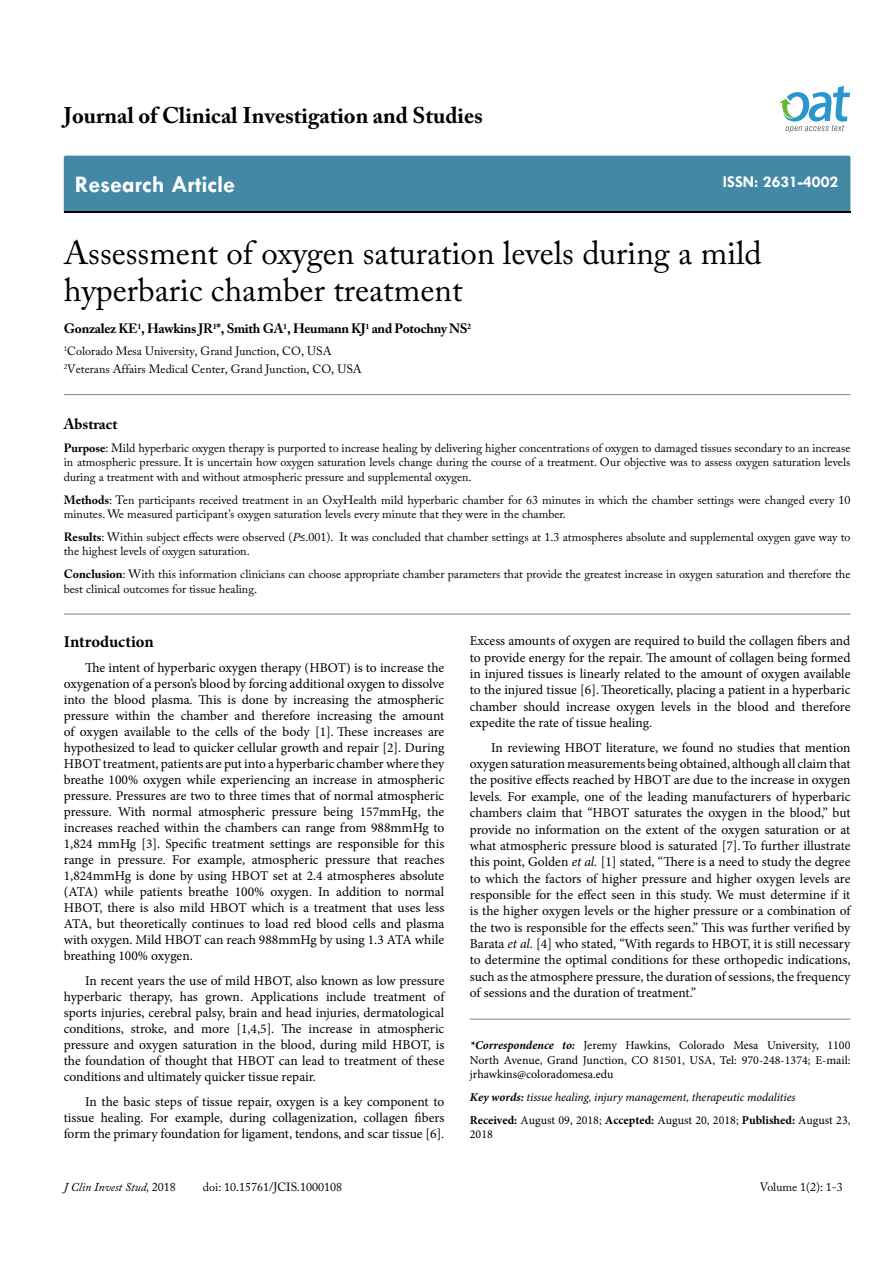
<style>
.page{position:relative;width:893px;height:1263px;background:#fff}
.page>*{position:absolute;margin:0;border:0;box-sizing:border-box;transform-origin:0 0}
.t1{font:33px/37.5px "Adobe Caslon Pro";color:#000}
.t2{font:700 24px "Tw Cen";color:#fff}
.t3{font:700 22.5px "Adobe Caslon Pro";color:#000}
.t4{font:700 16.5px "Tw Cen";color:#fff}
.t5{font:700 16.5px "Minion Pro";letter-spacing:-.005em;color:#000}
.t6{font:700 15px "Adobe Caslon Pro";color:#000}
.t7{font:13.5px/16px "Minion Pro";letter-spacing:-.005em;color:#000;text-align:justify}
.t8{font:700 13.5px "Adobe Caslon Pro";letter-spacing:-.02em;color:#000}
.t9{font:12px/14.4px "Adobe Caslon Pro";color:#000}
.t10{font:12px/14.4px "Minion Pro";color:#000;text-align:justify}
.t11{font:italic 12px/23px "Minion Pro";letter-spacing:-.01em;color:#000}
.t12{font:italic 12px "Adobe Caslon Pro";color:#000}
.s1{font-weight:700}
.s2{font-style:italic}
.s3{font-weight:700;font-style:italic}
.s4{font-weight:700;font-style:normal}
.s5{font-style:normal}
</style>
<div class="page">
<div style="left:64px;top:156px;width:786px;height:56px;background:#4389a5"></div>
<svg style="left:779px;top:86px;width:71px;height:47px"></svg>
<hr style="left:64px;top:394px;width:786px;height:1px;background:#808285">
<hr style="left:64px;top:614px;width:786px;height:1px;background:#808285">
<hr style="left:470px;top:1019px;width:380px;height:1px;background:#808285">
<h3 class="t3" style="left:64px;top:102px;width:420px">Journal of Clinical Investigation and Studies</h3>
<h2 class="t2" style="left:75px;top:170px;width:162px">Research Article</h2>
<p class="t4" style="left:723px;top:172px;width:117px">ISSN: 2631-4002</p>
<h1 class="t1" style="left:64px;top:233px;width:699px">Assessment of oxygen saturation levels during a mild hyperbaric chamber treatment</h1>
<p class="t8" style="left:64px;top:320px;width:409px">Gonzalez KE<sup>1</sup>, Hawkins JR<sup>1</sup>*, Smith GA<sup>1</sup>, Heumann KJ<sup>1</sup> and Potochny NS<sup>2</sup></p>
<p class="t9" style="left:64px;top:342px;width:300px;line-height:18px"><sup>1</sup>Colorado Mesa University, Grand Junction, CO, USA<br><sup>2</sup>Veterans Affairs Medical Center, Grand Junction, CO, USA</p>
<p class="t6" style="left:64px;top:415px;width:55px">Abstract</p>
<p class="t9" style="left:64px;top:441px;width:788px;text-align:justify"><span class="s1">Purpose</span>: Mild hyperbaric oxygen therapy is purported to increase healing by delivering higher concentrations of oxygen to damaged tissues secondary to an increase in atmospheric pressure. It is uncertain how oxygen saturation levels change during the course of a treatment. Our objective was to assess oxygen saturation levels during a treatment with and without atmospheric pressure and supplemental oxygen.</p>
<p class="t9" style="left:64px;top:492px;width:788px"><span class="s1">Methods</span>: Ten participants received treatment in an OxyHealth mild hyperbaric chamber for 63 minutes in which the chamber settings were changed every 10 minutes. We measured participant’s oxygen saturation levels every minute that they were in the chamber.</p>
<p class="t9" style="left:64px;top:530px;width:788px"><span class="s1">Results</span>: Within subject effects were observed (<span class="s2">P</span>≤.001). It was concluded that chamber settings at 1.3 atmospheres absolute and supplemental oxygen gave way to the highest levels of oxygen saturation.</p>
<p class="t9" style="left:64px;top:567px;width:788px"><span class="s1">Conclusion</span>: With this information clinicians can choose appropriate chamber parameters that provide the greatest increase in oxygen saturation and therefore the best clinical outcomes for tissue healing.</p>
<p class="t5" style="left:64px;top:630px;width:91px">Introduction</p>
<p class="t7" style="left:64px;top:660px;width:382px;text-indent:21px">The intent of hyperbaric oxygen therapy (HBOT) is to increase the oxygenation of a person’s blood by forcing additional oxygen to dissolve into the blood plasma. This is done by increasing the atmospheric pressure within the chamber and therefore increasing the amount of oxygen available to the cells of the body [1]. These increases are hypothesized to lead to quicker cellular growth and repair [2]. During HBOT treatment, patients are put into a hyperbaric chamber where they breathe 100% oxygen while experiencing an increase in atmospheric pressure. Pressures are two to three times that of normal atmospheric pressure. With normal atmospheric pressure being 157mmHg, the increases reached within the chambers can range from 988mmHg to 1,824 mmHg [3]. Specific treatment settings are responsible for this range in pressure. For example, atmospheric pressure that reaches 1,824mmHg is done by using HBOT set at 2.4 atmospheres absolute (ATA) while patients breathe 100% oxygen. In addition to normal HBOT, there is also mild HBOT which is a treatment that uses less ATA, but theoretically continues to load red blood cells and plasma with oxygen. Mild HBOT can reach 988mmHg by using 1.3 ATA while breathing 100% oxygen.</p>
<p class="t7" style="left:64px;top:972px;width:382px;text-indent:21px">In recent years the use of mild HBOT, also known as low pressure hyperbaric therapy, has grown. Applications include treatment of sports injuries, cerebral palsy, brain and head injuries, dermatological conditions, stroke, and more [1,4,5]. The increase in atmospheric pressure and oxygen saturation in the blood, during mild HBOT, is the foundation of thought that HBOT can lead to treatment of these conditions and ultimately quicker tissue repair.</p>
<p class="t7" style="left:64px;top:1093px;width:382px;text-indent:21px">In the basic steps of tissue repair, oxygen is a key component to tissue healing. For example, during collagenization, collagen fibers form the primary foundation for ligament, tendons, and scar tissue [6].</p>
<p class="t7" style="left:470px;top:633px;width:382px">Excess amounts of oxygen are required to build the collagen fibers and to provide energy for the repair. The amount of collagen being formed in injured tissues is linearly related to the amount of oxygen available to the injured tissue [6].Theoretically, placing a patient in a hyperbaric chamber should increase oxygen levels in the blood and therefore expedite the rate of tissue healing.</p>
<p class="t7" style="left:470px;top:739px;width:382px;text-indent:21px">In reviewing HBOT literature, we found no studies that mention oxygen saturation measurements being obtained, although all claim that the positive effects reached by HBOT are due to the increase in oxygen levels. For example, one of the leading manufacturers of hyperbaric chambers claim that “HBOT saturates the oxygen in the blood,” but provide no information on the extent of the oxygen saturation or at what atmospheric pressure blood is saturated [7]. To further illustrate this point, Golden <span class="s2">et al.</span> [1] stated, “There is a need to study the degree to which the factors of higher pressure and higher oxygen levels are responsible for the effect seen in this study. We must determine if it is the higher oxygen levels or the higher pressure or a combination of the two is responsible for the effects seen.” This was further verified by Barata <span class="s2">et al.</span> [4] who stated, “With regards to HBOT, it is still necessary to determine the optimal conditions for these orthopedic indications, such as the atmosphere pressure, the duration of sessions, the frequency of sessions and the duration of treatment.”</p>
<p class="t10" style="left:470px;top:1038px;width:382px"><span class="s3">*Correspondence to:</span> Jeremy Hawkins, Colorado Mesa University, 1100<br>North Avenue, Grand Junction, CO 81501, USA, Tel: 970-248-1374; E-mail: jrhawkins@coloradomesa.edu</p>
<p class="t11" style="left:470px;top:1085px;width:382px"><span class="s1">Key words:</span> tissue healing, injury management, therapeutic modalities<br><span class="s4">Received:</span> <span class="s5">August 09, 2018;</span> <span class="s4">Accepted:</span> <span class="s5">August 20, 2018;</span> <span class="s4">Published:</span> <span class="s5">August 23,</span></p>
<p class="t10" style="left:470px;top:1127px;width:25px">2018</p>
<p class="t12" style="left:64px;top:1180px;width:113px">J Clin Invest Stud, <span class="s5">2018</span></p>
<p class="t9" style="left:203px;top:1180px;width:141px">doi: 10.15761/JCIS.1000108</p>
<p class="t9" style="left:760px;top:1180px;width:84px">Volume 1(2): 1-3</p>
</div>
